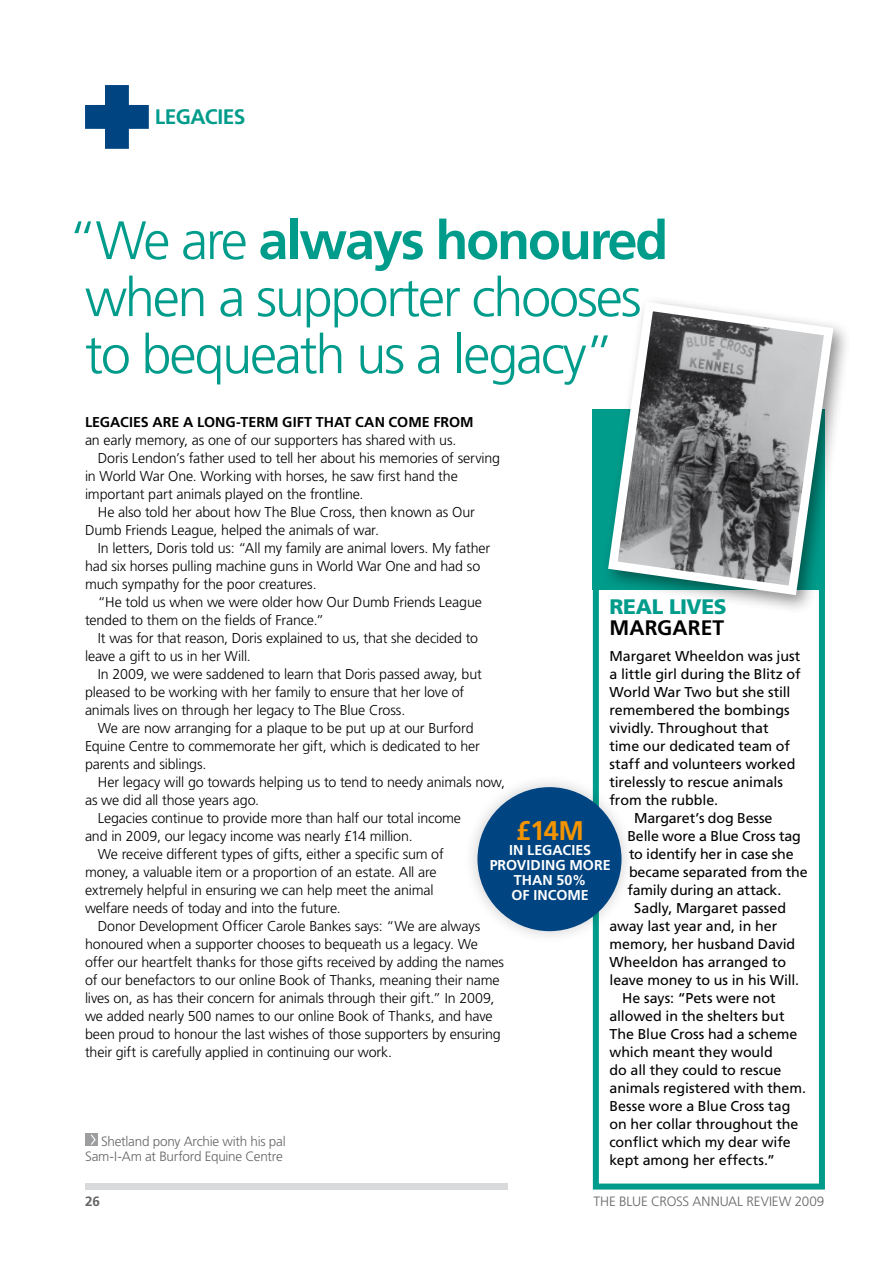
<style>
.page{position:relative;width:893px;height:1263px;background:#fff}
.page>*{position:absolute;margin:0;border:0;box-sizing:border-box;transform-origin:0 0}
.t1{font:300 54px/57px "Frutiger";letter-spacing:-.04em;color:#009c8b}
.t2{font:700 27px "Frutiger";color:#f39400}
.t3{font:900 21px "Frutiger";letter-spacing:-.02em;color:#009c8b}
.t4{font:700 21px "Frutiger";letter-spacing:-.02em;color:#009c8b}
.t5{font:700 21px "Frutiger";letter-spacing:.005em;color:#000}
.t6{font:300 14.25px "Frutiger";letter-spacing:-.01em;color:#000}
.t7{font:14.25px "Frutiger";letter-spacing:-.005em;color:#000}
.t8{font:700 14.25px "Frutiger";letter-spacing:.005em;color:#000}
.t9{font:700 14.25px/15px "Frutiger";letter-spacing:.005em;color:#fff}
.t10{font:300 13.5px/15px "Frutiger";letter-spacing:-.015em;color:#646567;text-align:right}
.t11{font:700 13.5px "Frutiger";color:#646567}
.s1{font-weight:700}
</style>
<div class="page">
<div style="left:85px;top:1183px;width:423px;height:6px;background:#d9dadb"></div>
<svg style="left:85px;top:85px;width:64px;height:64px"></svg>
<div style="left:593px;top:409px;width:232px;height:180px;background:#009c8b"></div>
<div style="left:593px;top:571px;width:232px;height:618px;border:6px solid #009c8b"></div>
<div style="left:85px;top:1133px;width:13px;height:13px;background:#9c9e9f"></div>
<svg style="left:91px;top:1134px;width:5px;height:11px"></svg>
<div style="left:463px;top:772px;width:171px;height:172px;background:#000;opacity:.2"></div>
<div style="left:477px;top:787px;width:144px;height:144px;background:#004481;border-radius:50%"></div>
<div style="left:599px;top:293px;width:252px;height:320px;background:#000;opacity:.45"></div>
<svg style="left:603px;top:297px;width:235px;height:303px"></svg>
<h3 class="t4" style="left:155px;top:104px;width:92px">LEGACIES</h3>
<h1 class="t1" style="left:85px;top:212px;width:585px;text-indent:-17px">“We are <span class="s1">ALWAYS HONOURED </span>when a supporter chooses to bequeath us a legacy”</h1>
<p class="t8" style="left:85px;top:414px;width:390px">LEGACIES ARE A LONG-TERM GIFT THAT CAN COME FROM</p>
<p class="t6" style="left:85px;top:432px;width:373px">an early memory, as one of our supporters has shared with us.</p>
<p class="t6" style="left:98px;top:450px;width:404px">Doris Lendon’s father used to tell her about his memories of serving</p>
<p class="t6" style="left:85px;top:468px;width:374px">in World War One. Working with horses, he saw first hand the</p>
<p class="t6" style="left:85px;top:486px;width:280px">important part animals played on the frontline.</p>
<p class="t6" style="left:98px;top:504px;width:379px">He also told her about how The Blue Cross, then known as Our</p>
<p class="t6" style="left:85px;top:522px;width:295px">Dumb Friends League, helped the animals of war.</p>
<p class="t6" style="left:98px;top:540px;width:394px">In letters, Doris told us: “All my family are animal lovers. My father</p>
<p class="t6" style="left:85px;top:558px;width:397px">had six horses pulling machine guns in World War One and had so</p>
<p class="t6" style="left:85px;top:576px;width:233px">much sympathy for the poor creatures.</p>
<p class="t6" style="left:98px;top:594px;width:386px">“He told us when we were older how Our Dumb Friends League</p>
<p class="t6" style="left:85px;top:612px;width:241px">tended to them on the fields of France.”</p>
<p class="t6" style="left:98px;top:630px;width:382px">It was for that reason, Doris explained to us, that she decided to</p>
<p class="t6" style="left:85px;top:648px;width:167px">leave a gift to us in her Will.</p>
<p class="t6" style="left:98px;top:666px;width:386px">In 2009, we were saddened to learn that Doris passed away, but</p>
<p class="t6" style="left:85px;top:684px;width:381px">pleased to be working with her family to ensure that her love of</p>
<p class="t6" style="left:85px;top:702px;width:322px">animals lives on through her legacy to The Blue Cross.</p>
<p class="t6" style="left:98px;top:720px;width:377px">We are now arranging for a plaque to be put up at our Burford</p>
<p class="t6" style="left:85px;top:738px;width:396px">Equine Centre to commemorate her gift, which is dedicated to her</p>
<p class="t6" style="left:85px;top:756px;width:123px">parents and siblings.</p>
<p class="t6" style="left:98px;top:774px;width:409px">Her legacy will go towards helping us to tend to needy animals now,</p>
<p class="t6" style="left:85px;top:792px;width:176px">as we did all those years ago.</p>
<p class="t6" style="left:98px;top:810px;width:365px">Legacies continue to provide more than half our total income</p>
<p class="t6" style="left:85px;top:828px;width:329px">and in 2009, our legacy income was nearly £14 million.</p>
<p class="t6" style="left:98px;top:846px;width:347px">We receive different types of gifts, either a specific sum of</p>
<p class="t6" style="left:85px;top:864px;width:353px">money, a valuable item or a proportion of an estate. All are</p>
<p class="t6" style="left:85px;top:882px;width:350px">extremely helpful in ensuring we can help meet the animal</p>
<p class="t6" style="left:85px;top:900px;width:257px">welfare needs of today and into the future.</p>
<p class="t6" style="left:98px;top:918px;width:384px">Donor Development Officer Carole Bankes says: “We are always</p>
<p class="t6" style="left:85px;top:936px;width:394px">honoured when a supporter chooses to bequeath us a legacy. We</p>
<p class="t6" style="left:85px;top:954px;width:421px">offer our heartfelt thanks for those gifts received by adding the names</p>
<p class="t6" style="left:85px;top:972px;width:416px">of our benefactors to our online Book of Thanks, meaning their name</p>
<p class="t6" style="left:85px;top:990px;width:411px">lives on, as has their concern for animals through their gift.” In 2009,</p>
<p class="t6" style="left:85px;top:1008px;width:409px">we added nearly 500 names to our online Book of Thanks, and have</p>
<p class="t6" style="left:85px;top:1026px;width:417px">been proud to honour the last wishes of those supporters by ensuring</p>
<p class="t6" style="left:85px;top:1044px;width:309px">their gift is carefully applied in continuing our work.</p>
<h3 class="t3" style="left:609px;top:594px;width:119px">REAL LIVES</h3>
<h3 class="t5" style="left:609px;top:615px;width:113px">MARGARET</h3>
<p class="t7" style="left:609px;top:648px;width:192px">Margaret Wheeldon was just</p>
<p class="t7" style="left:609px;top:666px;width:193px">a little girl during the Blitz of</p>
<p class="t7" style="left:609px;top:684px;width:183px">World War Two but she still</p>
<p class="t7" style="left:609px;top:702px;width:182px">remembered the bombings</p>
<p class="t7" style="left:609px;top:720px;width:161px">vividly. Throughout that</p>
<p class="t7" style="left:609px;top:738px;width:182px">time our dedicated team of</p>
<p class="t7" style="left:609px;top:756px;width:187px">staff and volunteers worked</p>
<p class="t7" style="left:609px;top:774px;width:175px">tirelessly to rescue animals</p>
<p class="t7" style="left:609px;top:792px;width:110px">from the rubble.</p>
<p class="t7" style="left:634px;top:810px;width:140px">Margaret’s dog Besse</p>
<p class="t7" style="left:627px;top:828px;width:175px">Belle wore a Blue Cross tag</p>
<p class="t7" style="left:629px;top:846px;width:166px">to identify her in case she</p>
<p class="t7" style="left:629px;top:864px;width:180px">became separated from the</p>
<p class="t7" style="left:627px;top:882px;width:155px">family during an attack.</p>
<p class="t7" style="left:634px;top:900px;width:153px">Sadly, Margaret passed</p>
<p class="t7" style="left:609px;top:918px;width:169px">away last year and, in her</p>
<p class="t7" style="left:609px;top:936px;width:187px">memory, her husband David</p>
<p class="t7" style="left:609px;top:954px;width:178px">Wheeldon has arranged to</p>
<p class="t7" style="left:609px;top:972px;width:191px">leave money to us in his Will.</p>
<p class="t7" style="left:622px;top:990px;width:155px">He says: “Pets were not</p>
<p class="t7" style="left:609px;top:1008px;width:177px">allowed in the shelters but</p>
<p class="t7" style="left:609px;top:1026px;width:190px">The Blue Cross had a scheme</p>
<p class="t7" style="left:609px;top:1044px;width:165px">which meant they would</p>
<p class="t7" style="left:609px;top:1062px;width:174px">do all they could to rescue</p>
<p class="t7" style="left:609px;top:1080px;width:198px">animals registered with them.</p>
<p class="t7" style="left:609px;top:1098px;width:182px">Besse wore a Blue Cross tag</p>
<p class="t7" style="left:609px;top:1116px;width:190px">on her collar throughout the</p>
<p class="t7" style="left:609px;top:1134px;width:183px">conflict which my dear wife</p>
<p class="t7" style="left:609px;top:1152px;width:167px">kept among her effects.”</p>
<h2 class="t2" style="left:516px;top:814px;width:69px">£14M</h2>
<p class="t9" style="left:509px;top:842px;width:27px">IN LEGACIES</p>
<p class="t9" style="left:490px;top:857px;width:10px">PROVID</p>
<p class="t9" style="left:511px;top:857px;width:101px;text-indent:30px">ING MORE<br>THAN 50%<br>OF INCOME</p>
<p class="t10" style="left:85px;top:1134px;width:202px">Shetland pony Archie with his pal<br>Sam-I-Am at Burford Equine Centre</p>
<p class="t11" style="left:85px;top:1194px;width:16px">26</p>
<p class="t10" style="left:593px;top:1194px;width:66px">The blue cross</p>
<p class="t10" style="left:693px;top:1194px;width:85px">annual review</p>
<p class="t10" style="left:795px;top:1194px;width:31px">2009</p>
</div>
